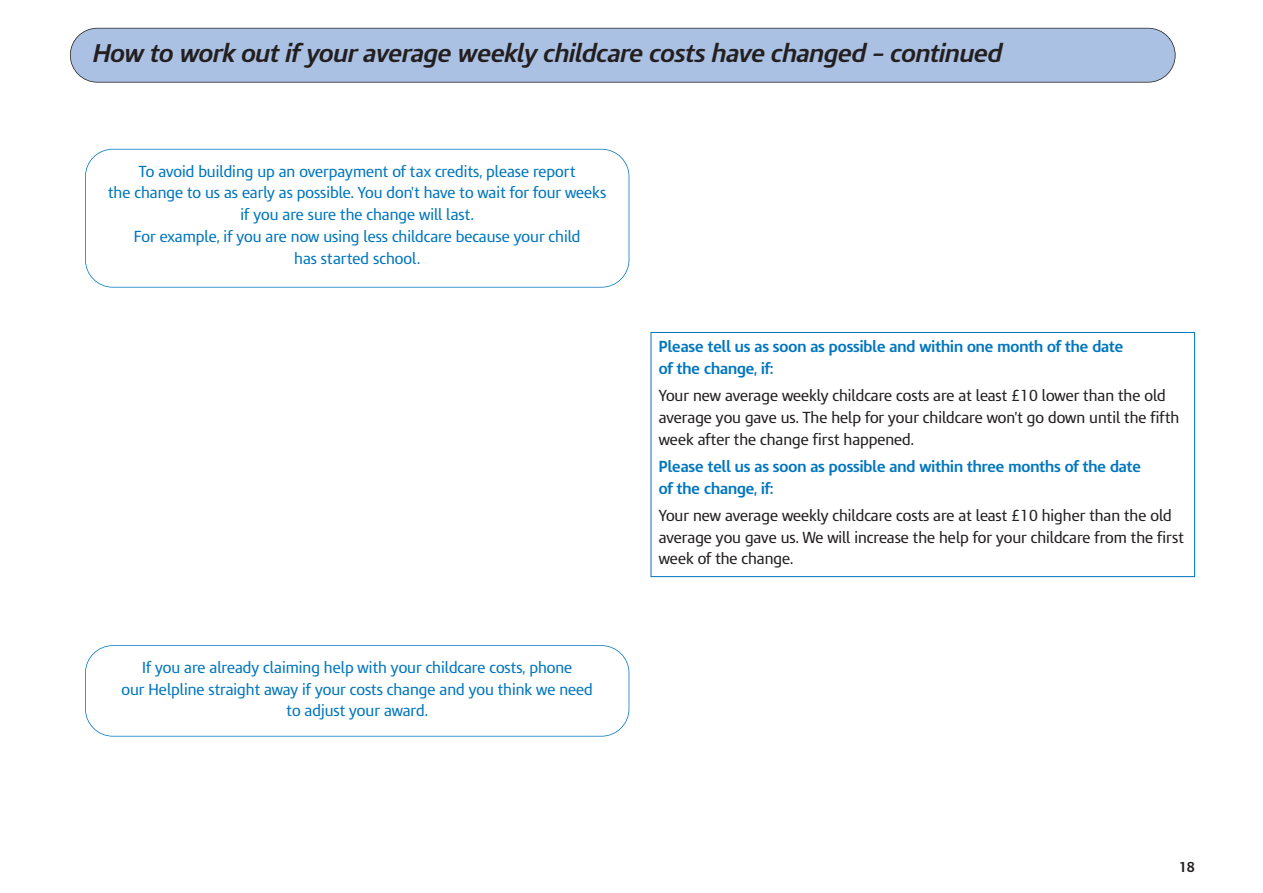
<style>
.page{position:relative;width:1263px;height:893px;background:#fff}
.page>*{position:absolute;margin:0;border:0;box-sizing:border-box;transform-origin:0 0}
.t1{font:italic 700 24px "IR Modena";color:#231f20}
.t2{font:15px/21.8px "IR Modena";color:#0076be;text-align:center}
.t3{font:15px/21.8px "IR Modena";color:#231f20}
.t4{font:700 15px/21.8px "IR Modena";color:#0076be}
.t5{font:700 13.5px "IR Modena";color:#231f20}
</style>
<div class="page">
<svg style="left:629px;top:173px;width:1px;height:61px"></svg>
<svg style="left:650px;top:360px;width:1px;height:66px"></svg>
<svg style="left:650px;top:565px;width:47px;height:13px"></svg>
<div style="left:70px;top:28px;width:1105px;height:54px;background:#abc1e3;border-radius:27px"></div>
<div style="left:70px;top:28px;width:1105px;height:55px;border:2px solid #231f20;border-radius:27px"></div>
<div style="left:85px;top:149px;width:544px;height:139px;border:2px solid #0076be;border-radius:28px"></div>
<div style="left:85px;top:645px;width:544px;height:91px;border:2px solid #0076be;border-radius:28px"></div>
<div style="left:651px;top:333px;width:543px;height:243px;background:#fff"></div>
<div style="left:651px;top:332px;width:544px;height:245px;border:1px solid #0076be"></div>
<h1 class="t1" style="left:92px;top:44px;width:910px">How to work out if your average weekly childcare costs have changed – continued</h1>
<p class="t2" style="left:108px;top:162px;width:499px">To avoid building up an overpayment of tax credits, please report<br>the change to us as early as possible. You don't have to wait for four weeks if you are sure the change will last.<br>For example, if you are now using less childcare because your child<br>has started school.</p>
<p class="t2" style="left:121px;top:658px;width:473px">If you are already claiming help with your childcare costs, phone<br>our Helpline straight away if your costs change and you think we need to adjust your award.</p>
<p class="t4" style="left:659px;top:337px;width:466px">Please tell us as soon as possible and within one month of the date of the change, if:</p>
<p class="t3" style="left:659px;top:386px;width:522px">Your new average weekly childcare costs are at least £10 lower than the old average you gave us. The help for your childcare won’t go down until the fifth week after the change first happened.</p>
<p class="t4" style="left:659px;top:457px;width:484px">Please tell us as soon as possible and within three months of the date of the change, if:</p>
<p class="t3" style="left:659px;top:506px;width:526px">Your new average weekly childcare costs are at least £10 higher than the old average you gave us. We will increase the help for your childcare from the first week of the change.</p>
<p class="t5" style="left:1179px;top:862px;width:17px">18</p>
</div>
